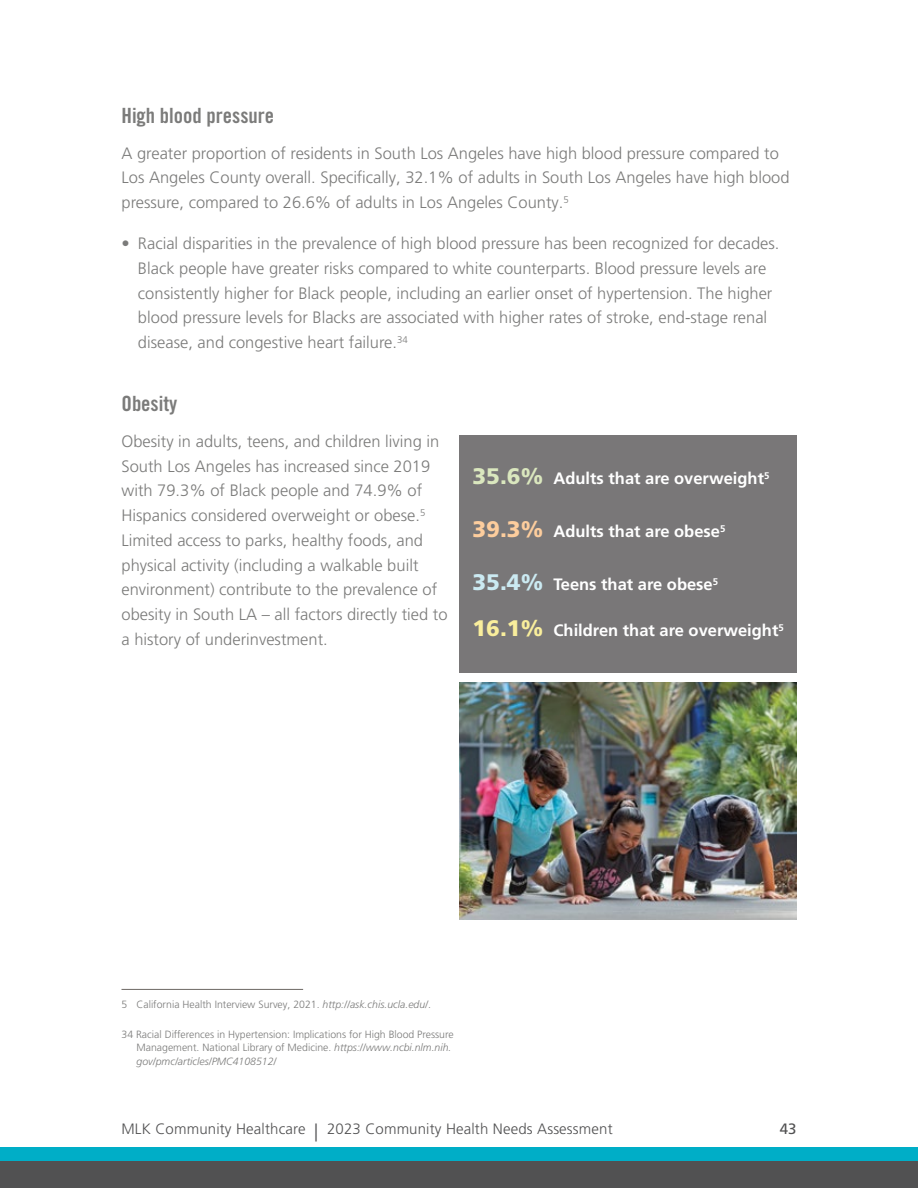
<style>
.page{position:relative;width:918px;height:1188px;background:#fff}
.page>*{position:absolute;margin:0;border:0;box-sizing:border-box;transform-origin:0 0}
.t1{font:21px "Trade Gothic LT Pro Bd Cn 20";color:#7b7b7a}
.t2{font:300 16.5px/24.8px "Frutiger LT Pro";color:#7b7b7a}
.t3{font:700 16.5px "Frutiger LT Pro";color:#fff}
.t4{font:300 15px "Frutiger LT Pro";letter-spacing:.01em;color:#515152}
.t5{font:15px "Frutiger LT Pro";color:#515152}
.t6{font:300 10.5px/13.5px "Frutiger LT Pro";color:#7b7b7a}
.s1{font-weight:900;font-size:22.5px;color:#dae7be}
.s2{font-weight:900;font-size:22.5px;color:#fdcd9d}
.s3{font-weight:900;font-size:22.5px;color:#cbeaf2}
.s4{font-weight:900;font-size:22.5px;color:#f9ee9c}
.s5{font-style:italic}
.s6{font-size:18px}
</style>
<div class="page">
<div style="left:0;top:1148px;width:918px;height:13px;background:#00aec7"></div>
<div style="left:0;top:1161px;width:918px;height:27px;background:#515152"></div>
<div style="left:459px;top:435px;width:337px;height:237px;background:#797778"></div>
<hr style="left:122px;top:989px;width:181px;height:1px;background:#6c6863">
<img style="left:459px;top:682px;width:337px;height:238px">
<p class="t1" style="left:122px;top:103px;width:154px">High blood pressure</p>
<p class="t2" style="left:122px;top:141px;width:670px">A greater proportion of residents in South Los Angeles have high blood pressure compared to<br>Los Angeles County overall. Specifically, 32.1% of adults in South Los Angeles have high blood pressure, compared to 26.6% of adults in Los Angeles County.<sup>5</sup></p>
<p class="t2" style="left:138px;top:231px;width:643px;text-indent:-16px">• Racial disparities in the prevalence of high blood pressure has been recognized for decades.<br>Black people have greater risks compared to white counterparts. Blood pressure levels are consistently higher for Black people, including an earlier onset of hypertension. The higher blood pressure levels for Blacks are associated with higher rates of stroke, end-stage renal disease, and congestive heart failure.<sup>34</sup></p>
<p class="t1" style="left:122px;top:391px;width:57px">Obesity</p>
<p class="t2" style="left:121px;top:429px;width:328px">Obesity in adults, teens, and children living in South Los Angeles has increased since 2019 with 79.3% of Black people and 74.9% of Hispanics considered overweight or obese.<sup>5<br></sup>Limited access to parks, healthy foods, and physical activity (including a walkable built environment) contribute to the prevalence of obesity in South LA – all factors directly tied to a history of underinvestment.</p>
<p class="t3" style="left:472px;top:469px;width:298px"><span class="s1">35.6%</span> Adults that are overweight<sup>5</sup></p>
<p class="t3" style="left:472px;top:522px;width:254px"><span class="s2">39.3%</span> Adults that are obese<sup>5</sup></p>
<p class="t3" style="left:472px;top:575px;width:247px"><span class="s3">35.4%</span> Teens that are obese<sup>5</sup></p>
<p class="t3" style="left:472px;top:621px;width:313px"><span class="s4">16.1%</span> Children that are overweight<sup>5</sup></p>
<p class="t6" style="left:122px;top:998px;width:311px">5 California Health Interview Survey, 2021. <span class="s5">http://ask.chis.ucla.edu/</span>.</p>
<p class="t6" style="left:137px;top:1027px;width:319px;text-indent:-15px">34 Racial Differences in Hypertension: Implications for High Blood Pressure<br>Management. National Library of Medicine. <span class="s5">https://www.ncbi.nlm.nih. gov/pmc/articles/PMC4108512/</span></p>
<p class="t4" style="left:122px;top:1120px;width:493px">MLK Community Healthcare <span class="s6">|</span> 2023 Community Health Needs Assessment</p>
<p class="t5" style="left:780px;top:1120px;width:18px">43</p>
</div>
